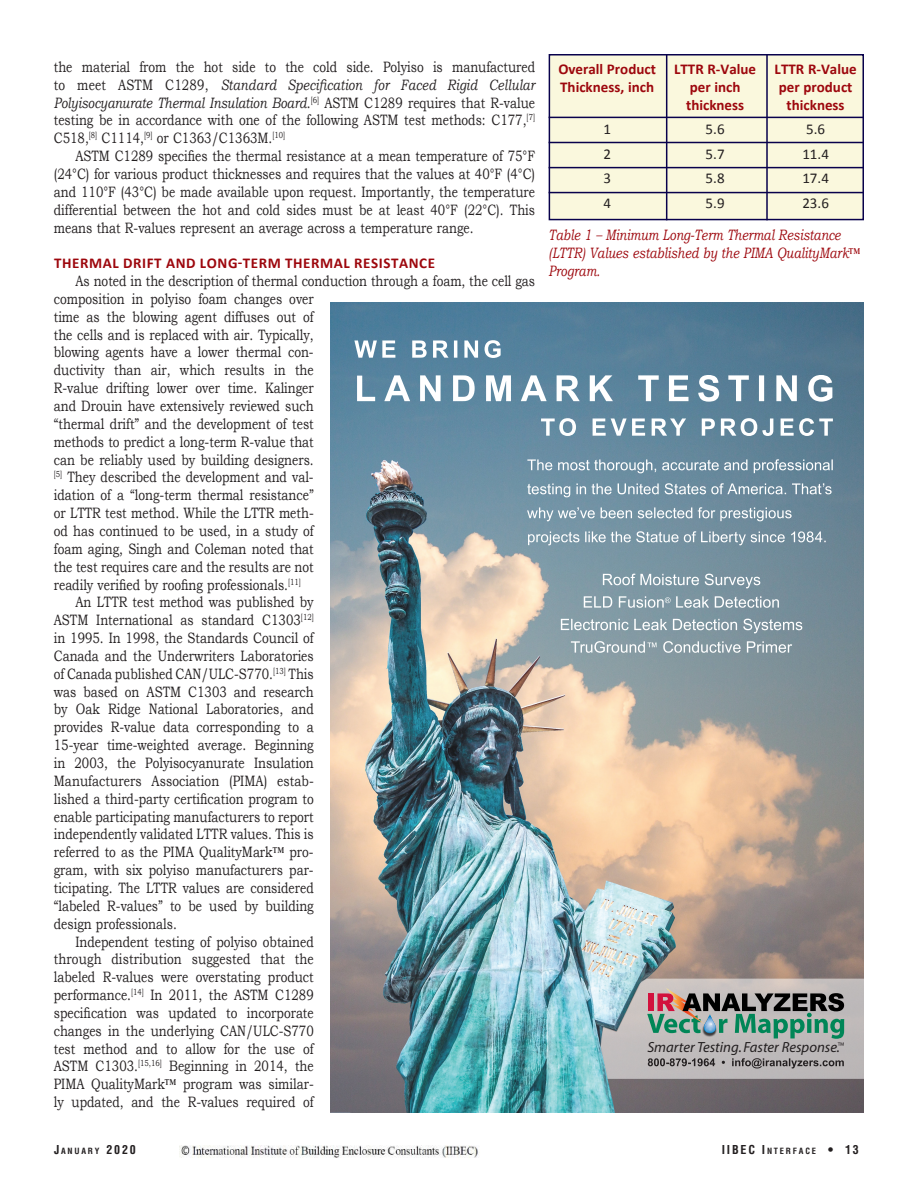
<style>
.page{position:relative;width:918px;height:1188px;background:#fff}
.page>*{position:absolute;margin:0;border:0;box-sizing:border-box;transform-origin:0 0}
.Body_Text{font:15px/17.9px "Bookman Old Style";color:#231f20;text-align:justify;scale:.8 1}
.Cutline{font:italic 15px/17.9px "Bookman Old Style";color:#9d070d;scale:.8 1}
.Body_Text-2{font:700 15px "Calibri";color:#9d070d}
.Body_Subhead{font:700 15px "Calibri";letter-spacing:.04em;color:#9d070d}
.Body_Text-3{font:15px "Calibri";color:#231f20}
.t1{font:italic 14.7px "Myriad";color:#231f20}
.Page_Numbers{font:700 condensed 12px "Helvetica";color:#231f20}
.Page_Numbers-2{font:700 condensed 8.4px "Helvetica";letter-spacing:.215em;color:#231f20}
.s1{font-style:italic}
.s2{font-size:12px}
</style>
<div class="page">
<img style="left:330px;top:302px;width:533px;height:810px">
<svg style="left:647px;top:988px;width:197px;height:51px;background:#828d86"></svg>
<svg style="left:354px;top:340px;width:147px;height:18px"></svg>
<svg style="left:357px;top:375px;width:475px;height:27px"></svg>
<svg style="left:541px;top:418px;width:292px;height:18px"></svg>
<svg style="left:527px;top:459px;width:129px;height:14px;background:#8aa5b5"></svg>
<svg style="left:662px;top:459px;width:171px;height:14px;background:#86a0af"></svg>
<svg style="left:527px;top:483px;width:305px;height:14px;background:#8ba4b3"></svg>
<svg style="left:527px;top:507px;width:265px;height:14px;background:#90a8b5"></svg>
<svg style="left:528px;top:531px;width:298px;height:14px;background:#92a8b4"></svg>
<svg style="left:603px;top:574px;width:157px;height:14px;background:#99adb7"></svg>
<svg style="left:584px;top:596px;width:195px;height:12px;background:#9fb1ba"></svg>
<svg style="left:561px;top:619px;width:241px;height:14px;background:#9daeb6"></svg>
<svg style="left:571px;top:641px;width:221px;height:12px;background:#a2b2b8"></svg>
<svg style="left:648px;top:1058px;width:196px;height:10px;background:#8d898a"></svg>
<div style="left:549px;top:54px;width:315px;height:166px;background:#faf8dd;border:2px solid #08014c"></div>
<hr style="left:549px;top:117px;width:314px;height:1px;background:#08014c">
<hr style="left:549px;top:142px;width:314px;height:1px;background:#08014c">
<hr style="left:549px;top:167px;width:314px;height:1px;background:#08014c">
<hr style="left:549px;top:192px;width:314px;height:1px;background:#08014c">
<hr style="left:666px;top:54px;width:1px;height:166px;background:#08014c">
<hr style="left:766px;top:54px;width:2px;height:166px;background:#08014c">
<img style="left:179px;top:1146px;width:299px;height:12px">
<p class="Body_Text" style="left:54px;top:58px;width:603px">the material from the hot side to the cold side. Polyiso is manufactured to meet ASTM C1289, <span class="s1">Standard Specification for Faced Rigid Cellular Polyisocyanurate Thermal Insulation Board</span>.<sup>[6]</sup> ASTM C1289 requires that R-value testing be in accordance with one of the following ASTM test methods: C177,<sup>[7] </sup>C518,<sup>[8]</sup> C1114,<sup>[9]</sup> or C1363/C1363M.<sup>[10]</sup></p>
<p class="Body_Text" style="left:54px;top:147px;width:603px;text-indent:22px">ASTM C1289 specifies the thermal resistance at a mean temperature of 75°F (24°C) for various product thicknesses and requires that the values at 40°F (4°C) and 110°F (43°C) be made available upon request. Importantly, the temperature differential between the hot and cold sides must be at least 40°F (22°C). This means that R-values represent an average across a temperature range.</p>
<p class="Body_Subhead" style="left:54px;top:254px;width:382px">THERMAL DRIFT AND LONG-TERM THERMAL RESISTANCE</p>
<p class="Body_Text" style="left:54px;top:272px;width:603px;text-align:left;text-indent:22px">As noted in the description of thermal conduction through a foam, the cell gas composition in polyiso foam changes over<br>time as the blowing agent diffuses out of<br>the cells and is replaced with air. Typically,<br>blowing agents have a lower thermal con-<br>ductivity than air, which results in the<br>R-value drifting lower over time. Kalinger<br>and Drouin have extensively reviewed such<br>“thermal drift” and the development of test<br>methods to predict a long-term R-value that<br>can be reliably used by building designers.<br><sup>[5]</sup> They described the development and val-<br>idation of a “long-term thermal resistance”<br>or LTTR test method. While the LTTR meth-<br>od has continued to be used, in a study of<br>foam aging, Singh and Coleman noted that<br>the test requires care and the results are not<br>readily verified by roofing professionals.<sup>[11]</sup></p>
<p class="Body_Text" style="left:54px;top:593px;width:326px;text-indent:22px">An LTTR test method was published by ASTM International as standard C1303<sup>[12] </sup>in 1995. In 1998, the Standards Council of Canada and the Underwriters Laboratories of Canada published CAN/ULC-S770.<sup>[13]</sup> This was based on ASTM C1303 and research by Oak Ridge National Laboratories, and provides R-value data corresponding to a 15-year time-weighted average. Beginning in 2003, the Polyisocyanurate Insulation Manufacturers Association (PIMA) estab&shy;lished a third-party certification program to enable participating manufacturers to report independently validated LTTR values. This is referred to as the PIMA QualityMark™ pro&shy;gram, with six polyiso manufacturers par&shy;ticipating. The LTTR values are considered “labeled R-values” to be used by building design professionals.</p>
<p class="Body_Text" style="left:54px;top:932px;width:326px;text-indent:22px">Independent testing of polyiso obtained through distribution suggested that the labeled R-values were overstating product performance.<sup>[14]</sup> In 2011, the ASTM C1289 specification was updated to incorporate changes in the underlying CAN/ULC-S770 test method and to allow for the use of ASTM C1303.<sup>[15,16]</sup> Beginning in 2014, the PIMA QualityMark™ program was similar&shy;ly updated, and the R-values required of</p>
<p class="Page_Numbers-2" style="left:54px;top:1146px;width:83px"><span class="s2">J</span>ANUARY <span class="s2">2020</span></p>
<p class="Page_Numbers-2" style="left:722px;top:1146px;width:90px"><span class="s2">IIBEC I</span>NTERFACE</p>
<p class="Page_Numbers" style="left:828px;top:1143px;width:32px">• 13</p>
<p class="Body_Text-2" style="left:558px;top:59px;width:300px">Overall Product LTTR R-Value LTTR R-Value</p>
<p class="Body_Text-2" style="left:560px;top:77px;width:95px">Thickness, inch</p>
<p class="Body_Text-2" style="left:690px;top:77px;width:52px">per inch</p>
<p class="Body_Text-2" style="left:779px;top:77px;width:75px">per product</p>
<p class="Body_Text-2" style="left:686px;top:95px;width:59px">thickness</p>
<p class="Body_Text-2" style="left:787px;top:95px;width:59px">thickness</p>
<p class="Body_Text-3" style="left:603px;top:120px;width:9px">1</p>
<p class="Body_Text-3" style="left:706px;top:120px;width:20px">5.6</p>
<p class="Body_Text-3" style="left:806px;top:120px;width:20px">5.6</p>
<p class="Body_Text-3" style="left:603px;top:144px;width:9px">2</p>
<p class="Body_Text-3" style="left:706px;top:144px;width:20px">5.7</p>
<p class="Body_Text-3" style="left:802px;top:144px;width:28px">11.4</p>
<p class="Body_Text-3" style="left:603px;top:169px;width:9px">3</p>
<p class="Body_Text-3" style="left:706px;top:169px;width:20px">5.8</p>
<p class="Body_Text-3" style="left:802px;top:169px;width:28px">17.4</p>
<p class="Body_Text-3" style="left:603px;top:194px;width:9px">4</p>
<p class="Body_Text-3" style="left:706px;top:194px;width:20px">5.9</p>
<p class="Body_Text-3" style="left:802px;top:194px;width:28px">23.6</p>
<p class="Cutline" style="left:549px;top:226px;width:392px">Table 1 – Minimum Long-Term Thermal Resistance (LTTR) Values established by the PIMA QualityMark™<br>Program.</p>
<p class="t1" style="left:647px;top:1040px;width:199px">Smarter Testing. Faster Response.<sup>™</sup></p>
</div>
